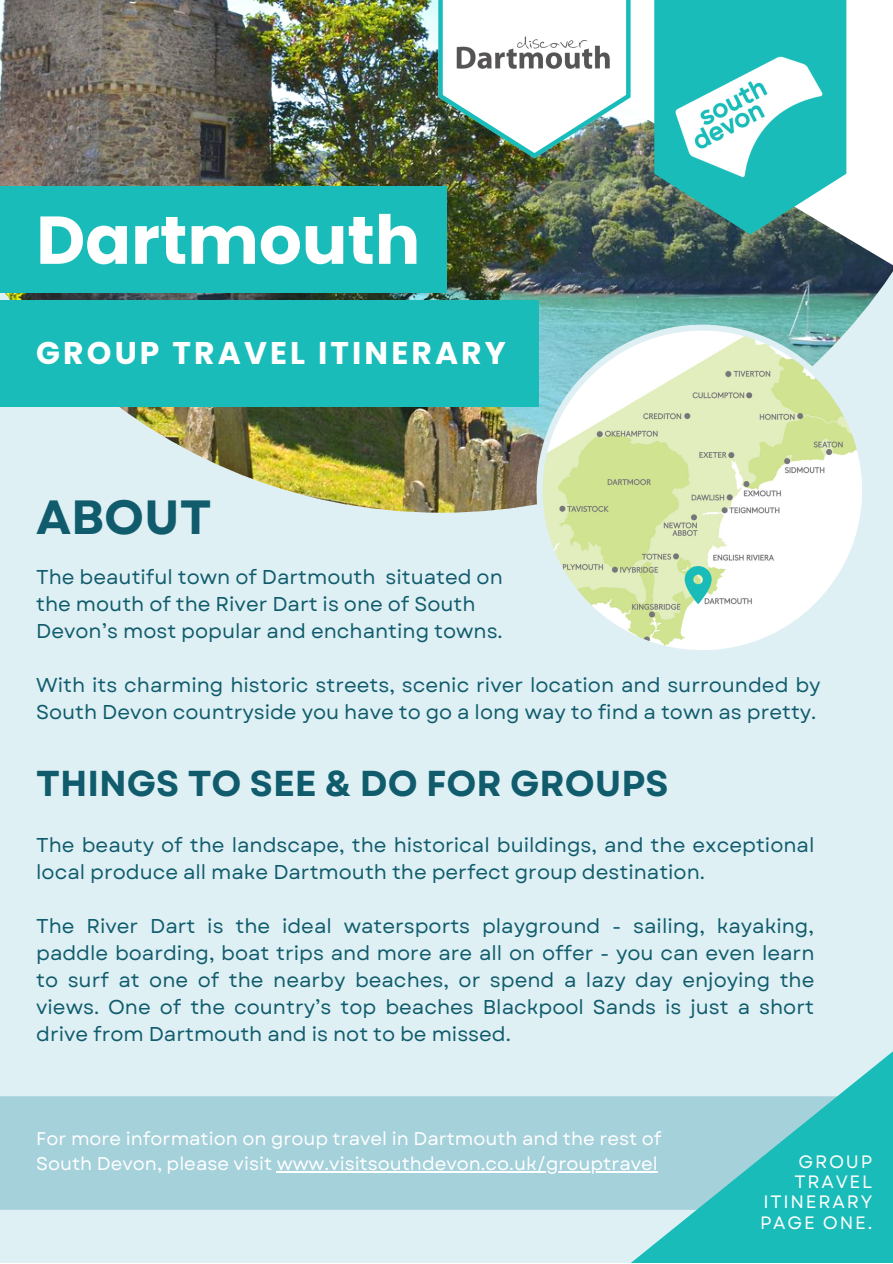
<style>
.page{position:relative;width:893px;height:1264px;background:#fff}
.page>*{position:absolute;margin:0;border:0;box-sizing:border-box;transform-origin:0 0}
.t1{font:700 67.5px "Poppins";color:#fff}
.t2{font:700 48px "Garet";color:#105c6d}
.t3{font:700 36px "Garet";color:#105c6d}
.t4{font:700 31.35px "Poppins";letter-spacing:.1em;color:#fff}
.t5{font:19.95px/27px "Garet";color:#105c6d}
.t6{font:18.3px/24.8px "Garet";color:#fff}
.t7{font:17.85px "Garet";letter-spacing:.1em;color:#fff}
</style>
<div class="page">
<div style="left:0;top:0;width:892px;height:1262px;background:#dff0f4"></div>
<div style="left:0;top:1096px;width:303px;height:113px;background:#a5d1db"></div>
<svg style="left:303px;top:1052px;width:589px;height:210px"></svg>
<img style="left:0;top:0;width:536px;height:512px">
<img style="left:303px;top:0;width:589px;height:324px">
<div style="left:0;top:186px;width:446px;height:106px;background:#19bcb9"></div>
<div style="left:0;top:300px;width:538px;height:107px;background:#19bcb9"></div>
<svg style="left:536px;top:324px;width:326px;height:326px"></svg>
<svg style="left:654px;top:0;width:192px;height:234px;background:#3faca7"></svg>
<img style="left:669px;top:17px;width:179px;height:163px">
<img style="left:438px;top:0;width:192px;height:158px">
<img style="left:456px;top:18px;width:153px;height:71px">
<svg style="left:684px;top:566px;width:27px;height:38px"></svg>
<hr style="left:277px;top:1170px;width:380px;height:2px;background:#fff">
<p class="t1" style="left:36px;top:193px;width:385px">Dartmouth</p>
<p class="t4" style="left:36px;top:331px;width:471px">GROUP TRAVEL ITINERARY</p>
<p class="t2" style="left:36px;top:482px;width:177px">ABOUT</p>
<p class="t5" style="left:36px;top:564px;width:468px">The beautiful town of Dartmouth situated on</p>
<p class="t5" style="left:36px;top:591px;width:441px">the mouth of the River Dart is one of South</p>
<p class="t5" style="left:36px;top:618px;width:468px">Devon’s most popular and enchanting towns.</p>
<p class="t5" style="left:36px;top:672px;width:785px">With its charming historic streets, scenic river location and surrounded by<br>South Devon countryside you have to go a long way to find a town as pretty.</p>
<p class="t3" style="left:36px;top:757px;width:633px">THINGS TO SEE &amp; DO FOR GROUPS</p>
<p class="t5" style="left:36px;top:831px;width:779px">The beauty of the landscape, the historical buildings, and the exceptional local produce all make Dartmouth the perfect group destination.</p>
<p class="t5" style="left:36px;top:912px;width:779px;text-align:justify">The River Dart is the ideal watersports playground - sailing, kayaking, paddle boarding, boat trips and more are all on offer - you can even learn to surf at one of the nearby beaches, or spend a lazy day enjoying the views. One of the country’s top beaches Blackpool Sands is just a short drive from Dartmouth and is not to be missed.</p>
<p class="t6" style="left:36px;top:1126px;width:627px">For more information on group travel in Dartmouth and the rest of<br>South Devon, please visit www.visitsouthdevon.co.uk/grouptravel</p>
<p class="t7" style="left:798px;top:1148px;width:75px">GROUP</p>
<p class="t7" style="left:794px;top:1169px;width:79px">TRAVEL</p>
<p class="t7" style="left:763px;top:1189px;width:110px">ITINERARY</p>
<p class="t7" style="left:760px;top:1209px;width:114px">PAGE ONE.</p>
</div>
